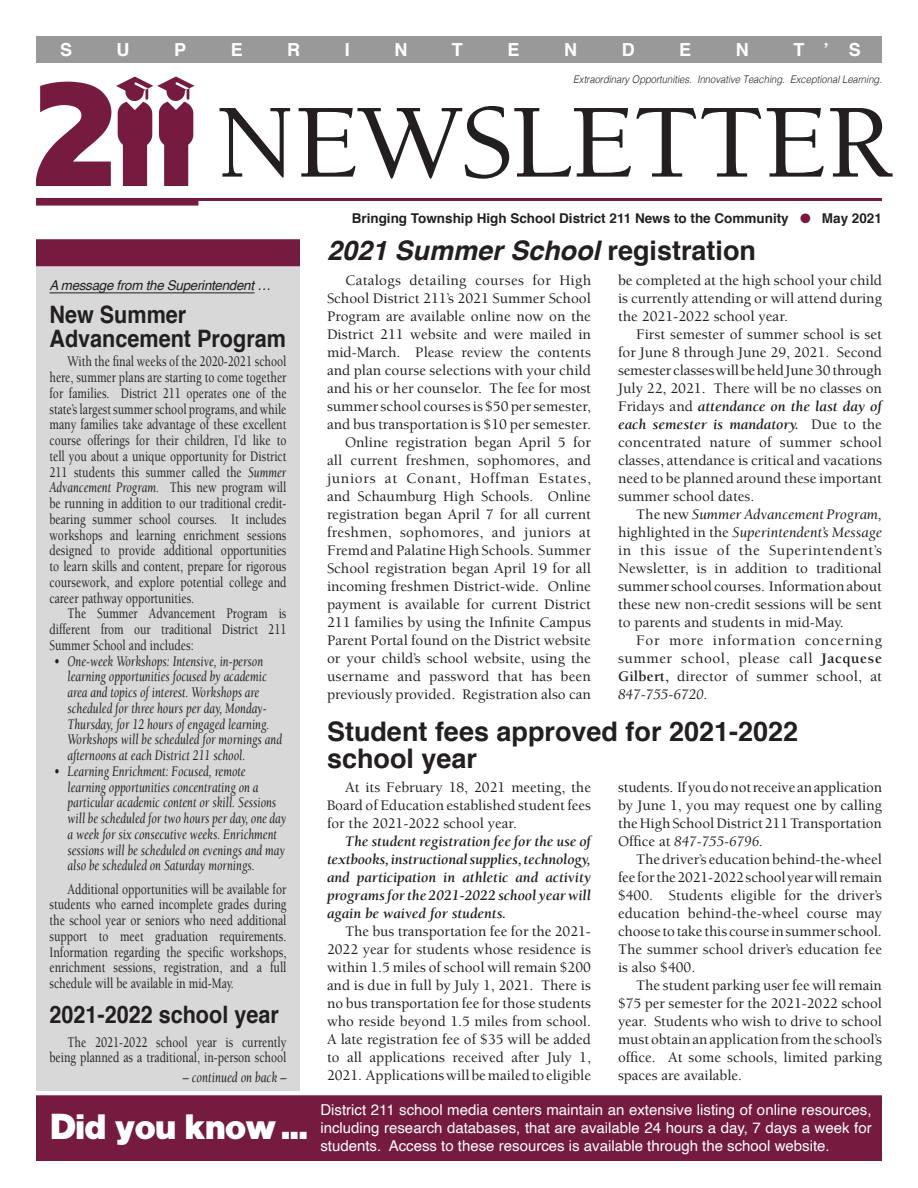
<style>
.page{position:relative;width:918px;height:1188px;background:#fff}
.page>*{position:absolute;margin:0;border:0;box-sizing:border-box;transform-origin:0 0}
.t1{font:500 108px "Berkeley";letter-spacing:-.01em;color:#231f20}
.t2{font:36px "Alpist";letter-spacing:-.03em;color:#fff}
.t3{font:700 27px/27px "Helvetica";color:#231f20}
.t4{font:italic 700 27px "Helvetica";color:#231f20}
.t5{font:700 24px "Helvetica";color:#231f20;scale:.9 1}
.t6{font:700 18px "Helvetica";color:#fff}
.t7{font:500 15px/18px "Berkeley";color:#231f20;text-align:justify}
.t8{font:500 15px/15.8px "Berkeley";color:#231f20;text-align:justify;scale:.78 1}
.t9{font:italic 15px/15.8px "Berkeley";color:#231f20;scale:.78 1}
.t10{font:15px/18px "Helvetica";color:#fff;text-align:justify}
.t11{font:italic 700 15px/18px "Berkeley";color:#231f20;text-align:justify}
.t12{font:italic 15px "Berkeley";color:#231f20;scale:.8 1}
.t13{font:700 13.5px "Helvetica";color:#231f20}
.t14{font:italic 13.5px "Helvetica";letter-spacing:-.02em;color:#231f20}
.t15{font:italic 300 10.5px "Helvetica";color:#231f20;scale:.9 1}
.s1{font-style:normal}
.s2{font-weight:700;font-style:italic}
.s3{font-weight:400;font-style:italic}
.s4{font-weight:700}
.s5{font-weight:500;font-style:normal}
</style>
<div class="page">
<div style="left:36px;top:36px;width:846px;height:27px;background:#999"></div>
<hr style="left:36px;top:198px;width:846px;height:3px;background:#751b40">
<div style="left:36px;top:198px;width:162px;height:8px;background:#751b40"></div>
<img style="left:36px;top:77px;width:158px;height:109px">
<div style="left:36px;top:254px;width:264px;height:837px;background:#d8d8d8"></div>
<div style="left:36px;top:239px;width:264px;height:27px;background:#751b40;border:2px solid #751b40"></div>
<hr style="left:50px;top:292px;width:204px;height:1px;background:#231f20">
<div style="left:36px;top:1095px;width:846px;height:66px;background:#751b40;border:3px solid #751b40"></div>
<p class="t6" style="left:60px;top:35px;width:14px">S</p>
<p class="t6" style="left:117px;top:35px;width:14px">U</p>
<p class="t6" style="left:174px;top:35px;width:14px">P</p>
<p class="t6" style="left:231px;top:35px;width:14px">E</p>
<p class="t6" style="left:287px;top:35px;width:14px">R</p>
<p class="t6" style="left:345px;top:35px;width:7px">I</p>
<p class="t6" style="left:394px;top:35px;width:14px">N</p>
<p class="t6" style="left:452px;top:35px;width:12px">T</p>
<p class="t6" style="left:508px;top:35px;width:14px">E</p>
<p class="t6" style="left:564px;top:35px;width:14px">N</p>
<p class="t6" style="left:622px;top:35px;width:14px">D</p>
<p class="t6" style="left:679px;top:35px;width:14px">E</p>
<p class="t6" style="left:736px;top:35px;width:14px">N</p>
<p class="t6" style="left:793px;top:35px;width:12px">T</p>
<p class="t6" style="left:849px;top:35px;width:14px">S</p>
<p class="t6" style="left:824px;top:36px;width:7px">’</p>
<p class="t15" style="left:573px;top:70px;width:345px">Extraordinary Opportunities. Innovative Teaching. Exceptional Learning.</p>
<p class="t1" style="left:216px;top:86px;width:678px">NEWSLETTER</p>
<p class="t13" style="left:352px;top:207px;width:439px">Bringing Township High School District 211 News to the Community</p>
<p class="t13" style="left:822px;top:207px;width:62px">May 2021</p>
<p class="t4" style="left:327px;top:228px;width:431px">2021 Summer School <span class="s1">registration</span></p>
<p class="t7" style="left:618px;top:271px;width:266px">be completed at the high school your child is currently attending or will attend during the 2021-2022 school year.</p>
<p class="t7" style="left:618px;top:325px;width:266px;text-indent:18px">First semester of summer school is set for June 8 through June 29, 2021. Second semester classes will be held June 30 through July 22, 2021. There will be no classes on Fridays and <span class="s2">attendance on the last day of each semester is mandatory.</span> Due to the concentrated nature of summer school classes, attendance is critical and vacations need to be planned around these important summer school dates.</p>
<p class="t7" style="left:618px;top:505px;width:266px;text-indent:18px">The new <span class="s3">Summer Advancement Program, </span>highlighted in the <span class="s3">Superintendent’s Message </span>in this issue of the Superintendent’s Newsletter, is in addition to traditional summer school courses. Information about these new non-credit sessions will be sent to parents and students in mid-May.</p>
<p class="t7" style="left:618px;top:631px;width:266px;text-indent:18px">For more information concerning summer school, please call <span class="s4">Jacquese Gilbert,</span> director of summer school, at <span class="s3">847-755-6720.</span></p>
<p class="t7" style="left:327px;top:271px;width:266px;text-indent:18px">Catalogs detailing courses for High School District 211’s 2021 Summer School Program are available online now on the District 211 website and were mailed in mid-March. Please review the contents and plan course selections with your child and his or her counselor. The fee for most summer school courses is $50 per semester, and bus transportation is $10 per semester.</p>
<p class="t7" style="left:327px;top:433px;width:266px;text-indent:18px">Online registration began April 5 for all current freshmen, sophomores, and juniors at Conant, Hoffman Estates, and Schaumburg High Schools. Online registration began April 7 for all current freshmen, sophomores, and juniors at Fremd and Palatine High Schools. Summer School registration began April 19 for all incoming freshmen District-wide. Online payment is available for current District 211 families by using the Infinite Campus Parent Portal found on the District website or your child’s school website, using the username and password that has been previously provided. Registration also can</p>
<p class="t14" style="left:50px;top:274px;width:223px">A message from the Superintendent …</p>
<p class="t5" style="left:50px;top:295px;width:154px">New Summer</p>
<p class="t5" style="left:50px;top:319px;width:264px">Advancement Program</p>
<p class="t8" style="left:50px;top:354px;width:305px;text-indent:18px">With the final weeks of the 2020-2021 school here, summer plans are starting to come together for families. District 211 operates one of the state’s largest summer school programs, and while many families take advantage of these excellent course offerings for their children, I’d like to tell you about a unique opportunity for District 211 students this summer called the <span class="s3">Summer Advancement Program.</span> This new program will be running in addition to our traditional credit&shy;bearing summer school courses. It includes workshops and learning enrichment sessions designed to provide additional opportunities to learn skills and content, prepare for rigorous coursework, and explore potential college and career pathway opportunities.</p>
<p class="t8" style="left:50px;top:606px;width:305px;text-indent:18px">The Summer Advancement Program is different from our traditional District 211<br>Summer School and includes:</p>
<p class="t9" style="left:54px;top:653px;width:270px"><span class="s5">•</span> One-week Workshops: Intensive, in-person</p>
<p class="t9" style="left:68px;top:669px;width:257px">learning opportunities focused by academic</p>
<p class="t9" style="left:68px;top:685px;width:276px">area and topics of interest. Workshops are scheduled for three hours per day, Monday-Thursday, for 12 hours of engaged learning.<br>Workshops will be scheduled for mornings and afternoons at each District 211 school.</p>
<p class="t9" style="left:68px;top:764px;width:269px;text-indent:-14px"><span class="s5">•</span> Learning Enrichment: Focused, remote learning opportunities concentrating on a particular academic content or skill. Sessions</p>
<p class="t9" style="left:68px;top:811px;width:282px">will be scheduled for two hours per day, one day</p>
<p class="t9" style="left:68px;top:827px;width:280px">a week for six consecutive weeks. Enrichment sessions will be scheduled on evenings and may also be scheduled on Saturday mornings.</p>
<p class="t8" style="left:50px;top:881px;width:305px;text-indent:18px">Additional opportunities will be available for students who earned incomplete grades during the school year or seniors who need additional support to meet graduation requirements.<br>Information regarding the specific workshops, enrichment sessions, registration, and a full schedule will be available in mid-May.</p>
<p class="t5" style="left:50px;top:996px;width:256px">2021-2022 school year</p>
<p class="t8" style="left:50px;top:1034px;width:305px;text-align:right">The 2021-2022 school year is currently being planned as a traditional, in-person school</p>
<p class="t3" style="left:327px;top:718px;width:473px">Student fees approved for 2021-2022 school year</p>
<p class="t7" style="left:618px;top:779px;width:266px">students. If you do not receive an application by June 1, you may request one by calling the High School District 211 Transportation Office at <span class="s3">847-755-6796.</span></p>
<p class="t7" style="left:618px;top:851px;width:266px;text-indent:18px">The driver’s education behind-the-wheel fee for the 2021-2022 school year will remain $400. Students eligible for the driver’s education behind-the-wheel course may choose to take this course in summer school.<br>The summer school driver’s education fee is also $400.</p>
<p class="t7" style="left:618px;top:977px;width:266px;text-indent:18px">The student parking user fee will remain $75 per semester for the 2021-2022 school year. Students who wish to drive to school must obtain an application from the school’s office. At some schools, limited parking spaces are available.</p>
<p class="t7" style="left:327px;top:779px;width:265px;text-indent:18px">At its February 18, 2021 meeting, the Board of Education established student fees for the 2021-2022 school year.</p>
<p class="t11" style="left:327px;top:833px;width:266px;text-indent:18px">The student registration fee for the use of textbooks, instructional supplies, technology, and participation in athletic and activity programs for the 2021-2022 school year will again be waived for students.</p>
<p class="t7" style="left:327px;top:923px;width:266px;text-indent:18px">The bus transportation fee for the 2021- 2022 year for students whose residence is within 1.5 miles of school will remain $200 and is due in full by July 1, 2021. There is no bus transportation fee for those students who reside beyond 1.5 miles from school.<br>A late registration fee of $35 will be added to all applications received after July 1, 2021. Applications will be mailed to eligible</p>
<p class="t12" style="left:183px;top:1069px;width:131px">– continued on back –</p>
<p class="t2" style="left:50px;top:1105px;width:259px">Did you know ...</p>
<p class="t10" style="left:320px;top:1101px;width:553px">District 211 school media centers maintain an extensive listing of online resources, including research databases, that are available 24 hours a day, 7 days a week for students. Access to these resources is available through the school website.</p>
</div>
